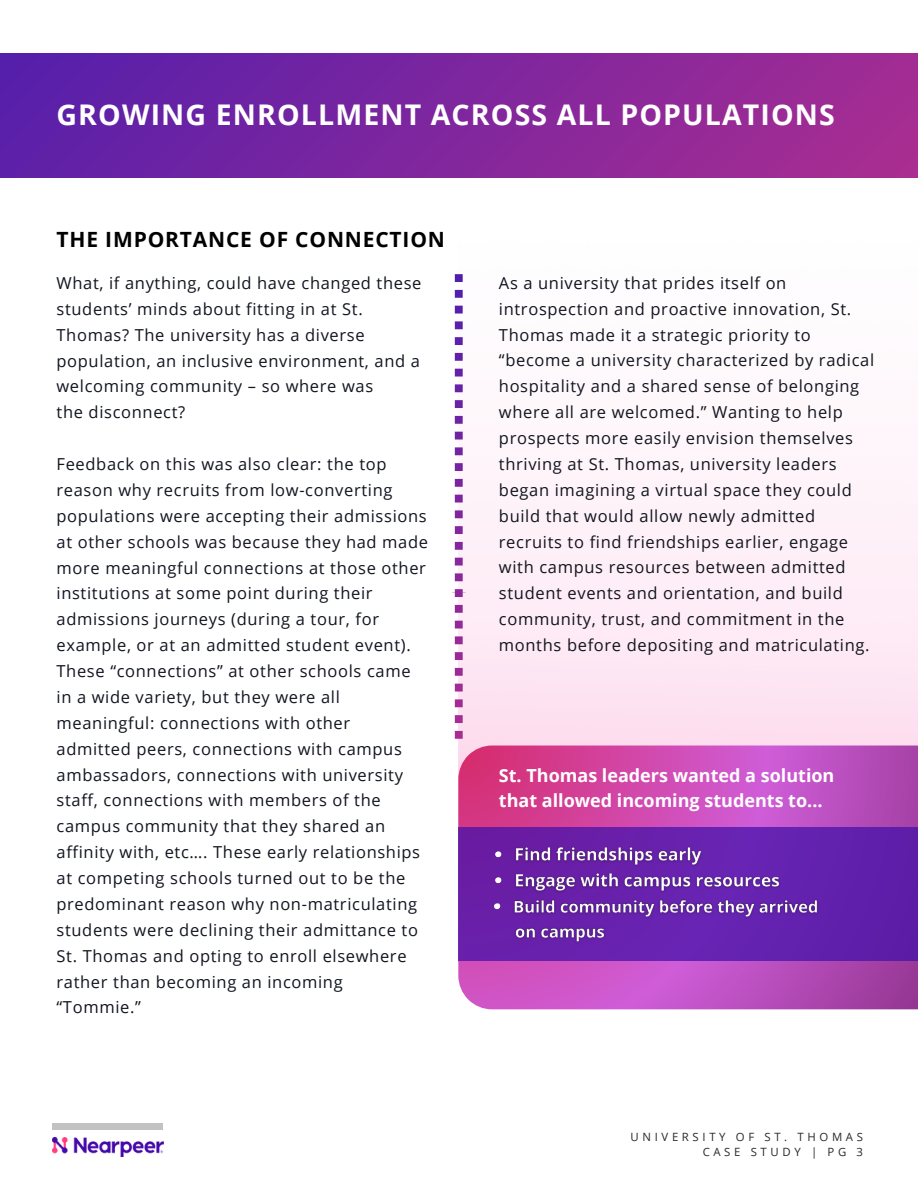
<style>
.page{position:relative;width:918px;height:1188px;background:#fff}
.page>*{position:absolute;margin:0;border:0;box-sizing:border-box;transform-origin:0 0}
.t1{font:700 28.5px "Open Sans";letter-spacing:.04em;color:#fff}
.t2{font:700 21px "Open Sans";letter-spacing:.04em;color:#000}
.t3{font:700 18px/24.8px "Open Sans";color:#fff}
.t4{font:16.5px/25.8px "Open Sans";letter-spacing:.04em;color:#11151f}
.t5{font:11.4px/15.1px "Open Sans";letter-spacing:.32em;color:#2a2a2a;text-align:right}
</style>
<div class="page">
<div style="left:53px;top:1123px;width:110px;height:6px;background:#c2c2c2"></div>
<img style="left:53px;top:1138px;width:110px;height:19px">
<div style="left:0;top:54px;width:918px;height:124px;background:linear-gradient(to right,#581faa,#a62d92)"></div>
<svg style="left:458px;top:746px;width:460px;height:263px;background:#c64cb3"></svg>
<div style="left:458px;top:827px;width:460px;height:134px;background:#651fab"></div>
<img style="left:494px;top:846px;width:324px;height:96px">
<svg style="left:455px;top:274px;width:8px;height:465px"></svg>
<p class="t1" style="left:57px;top:95px;width:780px">GROWING ENROLLMENT ACROSS ALL POPULATIONS</p>
<h4 class="t2" style="left:57px;top:225px;width:390px">THE IMPORTANCE OF CONNECTION</h4>
<h2 class="t4" style="left:57px;top:270px;width:367px">What, if anything, could have changed these students’ minds about fitting in at St.<br>Thomas? The university has a diverse population, an inclusive environment, and a welcoming community – so where was<br>the disconnect?</h2>
<p class="t4" style="left:57px;top:451px;width:373px">Feedback on this was also clear: the top reason why recruits from low-converting populations were accepting their admissions at other schools was because they had made more meaningful connections at those other institutions at some point during their admissions journeys (during a tour, for example, or at an admitted student event).<br>These “connections” at other schools came in a wide variety, but they were all meaningful: connections with other admitted peers, connections with campus ambassadors, connections with university staff, connections with members of the campus community that they shared an affinity with, etc…. These early relationships at competing schools turned out to be the predominant reason why non-matriculating students were declining their admittance to St. Thomas and opting to enroll elsewhere rather than becoming an incoming “Tommie.”</p>
<p class="t4" style="left:499px;top:270px;width:377px">As a university that prides itself on introspection and proactive innovation, St.<br>Thomas made it a strategic priority to “become a university characterized by radical hospitality and a shared sense of belonging where all are welcomed.” Wanting to help prospects more easily envision themselves thriving at St. Thomas, university leaders began imagining a virtual space they could build that would allow newly admitted recruits to find friendships earlier, engage with campus resources between admitted student events and orientation, and build community, trust, and commitment in the months before depositing and matriculating.</p>
<h4 class="t3" style="left:499px;top:763px;width:337px">St. Thomas leaders wanted a solution that allowed incoming students to...</h4>
<h1 class="t5" style="left:631px;top:1129px;width:234px">UNIVERSITY OF ST. THOMAS<br>CASE STUDY | PG 3</h1>
</div>
